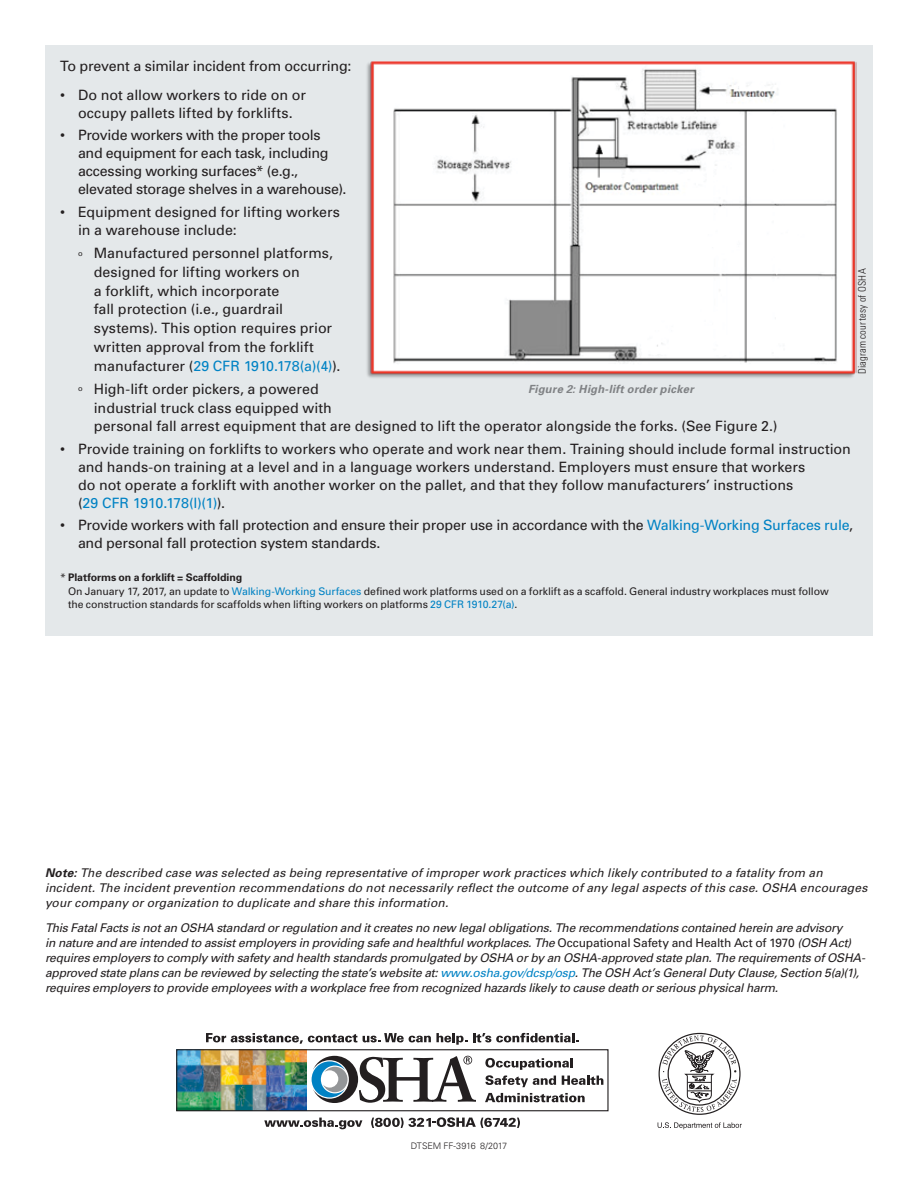
<style>
.page{position:relative;width:918px;height:1188px;background:#fff}
.page>*{position:absolute;margin:0;border:0;box-sizing:border-box;transform-origin:0 0}
.Bodytext{font:14.25px/18px "Univers";letter-spacing:-.005em;color:#231f20}
.Bodytext-2{font:italic 12px/15px "Univers";letter-spacing:-.015em;color:#231f20}
.Bodytext-3{font:italic 12px/15px "Univers";letter-spacing:.01em;color:#231f20}
.Right_Caption{font:italic 700 11.25px "Univers";letter-spacing:.025em;color:#808285}
.Bodytext-4{font:10.5px/13.5px "Univers";letter-spacing:-.005em;color:#231f20}
.photo_caption{font:300 condensed 10.5px "Univers";letter-spacing:.02em;color:#231f20}
.Center{font:300 9px "Univers";letter-spacing:-.01em;color:#231f20}
.s1{color:#0082c4}
.s2{font-weight:700}
.s3{font-style:normal}
</style>
<div class="page">
<div style="left:45px;top:45px;width:828px;height:590px;background:#e4e8ea"></div>
<img style="left:178px;top:1051px;width:128px;height:58px">
<svg style="left:485px;top:1093px;width:100px;height:9px"></svg>
<svg style="left:485px;top:1058px;width:118px;height:29px"></svg>
<svg style="left:312px;top:1056px;width:164px;height:47px"></svg>
<div style="left:176px;top:1049px;width:433px;height:62px;border:1px solid #231f20"></div>
<svg style="left:264px;top:1118px;width:98px;height:11px"></svg>
<svg style="left:371px;top:1117px;width:149px;height:11px"></svg>
<svg style="left:206px;top:1033px;width:151px;height:11px"></svg>
<svg style="left:363px;top:1033px;width:104px;height:12px"></svg>
<svg style="left:473px;top:1033px;width:105px;height:9px"></svg>
<svg style="left:658px;top:1122px;width:84px;height:7px"></svg>
<div style="left:659px;top:1033px;width:82px;height:82px;border:1px solid #231f20;border-radius:50%"></div>
<svg style="left:662px;top:1036px;width:75px;height:76px"></svg>
<img style="left:367px;top:61px;width:489px;height:317px">
<p class="Bodytext" style="left:60px;top:57px;width:293px">To prevent a similar incident from occurring:</p>
<p class="Bodytext" style="left:60px;top:86px;width:248px;text-align:center">• Do not allow workers to ride on or occupy pallets lifted by forklifts.</p>
<p class="Bodytext" style="left:78px;top:126px;width:270px;text-indent:-18px">• Provide workers with the proper tools and equipment for each task, including accessing working surfaces* (e.g., elevated storage shelves in a warehouse).</p>
<p class="Bodytext" style="left:78px;top:203px;width:264px;text-indent:-18px">• Equipment designed for lifting workers in a warehouse include:</p>
<p class="Bodytext" style="left:94px;top:244px;width:248px;line-height:18.8px;text-indent:-16px"><sup>o</sup> Manufactured personnel platforms, designed for lifting workers on<br>a forklift, which incorporate<br>fall protection (i.e., guardrail systems). This option requires prior written approval from the forklift manufacturer (<span class="s1">29 CFR 1910.178(a)(4)</span>).</p>
<p class="Bodytext" style="left:94px;top:379px;width:685px;line-height:18.8px;text-indent:-16px"><sup>o</sup> High-lift order pickers, a powered<br>industrial truck class equipped with<br>personal fall arrest equipment that are designed to lift the operator alongside the forks. (See Figure 2.)</p>
<p class="Bodytext" style="left:78px;top:440px;width:775px;text-indent:-18px">• Provide training on forklifts to workers who operate and work near them. Training should include formal instruction and hands-on training at a level and in a language workers understand. Employers must ensure that workers<br>do not operate a forklift with another worker on the pallet, and that they follow manufacturers’ instructions<br>(<span class="s1">29 CFR 1910.178(l)(1)</span>).</p>
<p class="Bodytext" style="left:78px;top:516px;width:777px;text-indent:-18px">• Provide workers with fall protection and ensure their proper use in accordance with the <span class="s1">Walking-Working Surfaces rule</span>, and personal fall protection system standards.</p>
<p class="Bodytext-4" style="left:68px;top:571px;width:762px;text-indent:-8px">* <span class="s2">Platforms on a forklift = Scaffolding<br></span>On January 17, 2017, an update to <span class="s1">Walking-Working Surfaces</span> defined work platforms used on a forklift as a scaffold. General industry workplaces must follow the construction standards for scaffolds when lifting workers on platforms <span class="s1">29 CFR 1910.27(a)</span>.</p>
<p class="photo_caption" style="left:856px;top:374px;width:107px;rotate:-90deg">Diagram courtesy of OSHA</p>
<p class="Right_Caption" style="left:528px;top:382px;width:167px">Figure 2: High-lift order picker</p>
<p class="Bodytext-3" style="left:45px;top:865px;width:824px"><span class="s2">Note:</span> The described case was selected as being representative of improper work practices which likely contributed to a fatality from an incident. The incident prevention recommendations do not necessarily reflect the outcome of any legal aspects of this case. OSHA encourages your company or organization to duplicate and share this information.</p>
<p class="Bodytext-2" style="left:45px;top:920px;width:822px">This Fatal Facts is not an OSHA standard or regulation and it creates no new legal obligations. The recommendations contained herein are advisory<br>in nature and are intended to assist employers in providing safe and healthful workplaces. The <span class="s3">Occupational Safety and Health Act of 1970</span> (OSH Act) requires employers to comply with safety and health standards promulgated by OSHA or by an OSHA-approved state plan. The requirements of OSHA&shy;approved state plans can be reviewed by selecting the state’s website at: <span class="s1">www.osha.gov/dcsp/osp</span>. The OSH Act’s General Duty Clause, Section 5(a)(1), requires employers to provide employees with a workplace free from recognized hazards likely to cause death or serious physical harm.</p>
<p class="Center" style="left:411px;top:1140px;width:98px">DTSEM FF-3916 8/2017</p>
</div>
